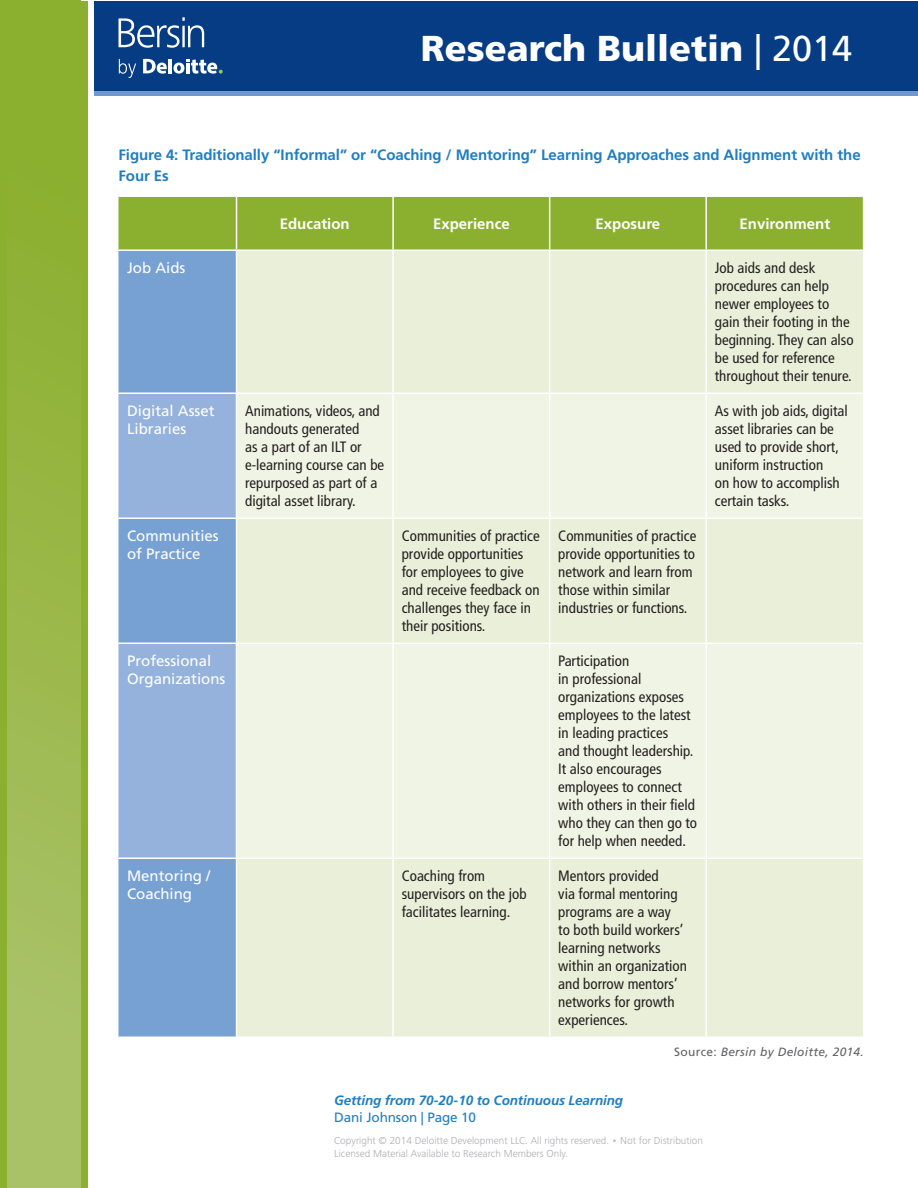
<style>
.page{position:relative;width:918px;height:1188px;background:#fff}
.page>*{position:absolute;margin:0;border:0;box-sizing:border-box;transform-origin:0 0}
.t1{font:900 36px "Frutiger LT Std";color:#fff}
.Figure_Table_text{font:condensed 15px/18px "Frutiger LT Std";color:#231f20}
.Figure_Title{font:700 15px/21px "Frutiger LT Std";letter-spacing:-.005em;color:#1f7ec2}
.Figure_Table_text_Wh{font:15px/18px "Frutiger LT Std";color:#fff}
.Figure_Table_Heading{font:700 15px "Frutiger LT Std";color:#fff}
.t2{font:italic 700 13.5px "Frutiger LT Std";letter-spacing:-.01em;color:#1f7ec2}
.t3{font:13.5px "Frutiger LT Std";letter-spacing:-.01em;color:#1f7ec2}
.Source_credit_line{font:italic 12px "Frutiger LT Std";letter-spacing:.025em;color:#636366}
.t4{font:300 10.5px/13.5px "Frutiger Next Pro";color:#a8a9ad}
.s1{font-weight:400}
.s2{font-style:normal}
</style>
<div class="page">
<div style="left:94px;top:1px;width:824px;height:94px;background:#053c83"></div>
<div style="left:0;top:1px;width:81px;height:1187px;background:linear-gradient(to bottom,#87ac27,#acc46d)"></div>
<div style="left:81px;top:1px;width:7px;height:1187px;background:#8baf2f"></div>
<div style="left:0;top:1px;width:7px;height:1187px;background:#8baf2f"></div>
<hr style="left:94px;top:91px;width:824px;height:4px;background:#6e9ad0">
<svg style="left:118px;top:17px;width:86px;height:31px"></svg>
<svg style="left:119px;top:59px;width:17px;height:19px"></svg>
<hr style="left:168px;top:59px;width:4px;height:14px;background:#fff">
<svg style="left:173px;top:59px;width:50px;height:15px"></svg>
<svg style="left:143px;top:59px;width:24px;height:15px"></svg>
<div style="left:118px;top:197px;width:745px;height:52px;background:#8baf2f"></div>
<div style="left:118px;top:251px;width:118px;height:786px;background:#77a0d3"></div>
<div style="left:237px;top:251px;width:626px;height:786px;background:#e9efd9"></div>
<svg style="left:118px;top:394px;width:118px;height:464px;fill:#95b2dc"></svg>
<svg style="left:237px;top:394px;width:626px;height:464px;fill:#f0f4e4"></svg>
<hr style="left:392px;top:519px;width:2px;height:124px;background:#fff">
<hr style="left:549px;top:519px;width:1px;height:124px;background:#fff">
<hr style="left:705px;top:519px;width:2px;height:124px;background:#fff">
<hr style="left:392px;top:644px;width:2px;height:214px;background:#fff">
<hr style="left:549px;top:644px;width:1px;height:214px;background:#fff">
<hr style="left:705px;top:644px;width:2px;height:214px;background:#fff">
<hr style="left:392px;top:859px;width:2px;height:178px;background:#fff">
<hr style="left:549px;top:859px;width:1px;height:178px;background:#fff">
<hr style="left:705px;top:859px;width:2px;height:178px;background:#fff">
<hr style="left:549px;top:251px;width:1px;height:141px;background:#fff">
<hr style="left:705px;top:251px;width:2px;height:141px;background:#fff">
<hr style="left:549px;top:394px;width:1px;height:124px;background:#fff">
<hr style="left:705px;top:394px;width:2px;height:124px;background:#fff">
<hr style="left:236px;top:197px;width:1px;height:52px;background:#fff">
<hr style="left:392px;top:197px;width:2px;height:52px;background:#fff">
<hr style="left:549px;top:197px;width:1px;height:52px;background:#fff">
<hr style="left:705px;top:197px;width:2px;height:52px;background:#fff">
<hr style="left:392px;top:251px;width:2px;height:141px;background:#fff">
<hr style="left:393px;top:392px;width:157px;height:2px;background:#fff">
<hr style="left:550px;top:392px;width:156px;height:2px;background:#fff">
<hr style="left:706px;top:392px;width:157px;height:2px;background:#fff">
<hr style="left:393px;top:518px;width:157px;height:1px;background:#fff">
<hr style="left:550px;top:518px;width:156px;height:1px;background:#fff">
<hr style="left:706px;top:518px;width:157px;height:1px;background:#fff">
<hr style="left:237px;top:643px;width:156px;height:1px;background:#fff">
<hr style="left:393px;top:643px;width:157px;height:1px;background:#fff">
<hr style="left:550px;top:643px;width:156px;height:1px;background:#fff">
<hr style="left:706px;top:643px;width:157px;height:1px;background:#fff">
<hr style="left:237px;top:858px;width:156px;height:1px;background:#fff">
<hr style="left:393px;top:858px;width:157px;height:1px;background:#fff">
<hr style="left:550px;top:858px;width:156px;height:1px;background:#fff">
<hr style="left:706px;top:858px;width:157px;height:1px;background:#fff">
<hr style="left:118px;top:392px;width:119px;height:2px;background:#fff">
<hr style="left:118px;top:518px;width:119px;height:1px;background:#fff">
<hr style="left:118px;top:643px;width:119px;height:1px;background:#fff">
<hr style="left:118px;top:858px;width:119px;height:1px;background:#fff">
<hr style="left:237px;top:392px;width:156px;height:2px;background:#fff">
<hr style="left:392px;top:394px;width:2px;height:124px;background:#fff">
<hr style="left:237px;top:518px;width:156px;height:1px;background:#fff">
<h1 class="t1" style="left:421px;top:26px;width:433px">Research Bulletin <span class="s1">| 2014</span></h1>
<p class="Figure_Title" style="left:118px;top:144px;width:744px">Figure 4: Traditionally “Informal” or “Coaching / Mentoring” Learning Approaches and Alignment with the<br>Four Es</p>
<p class="Figure_Table_Heading" style="left:280px;top:215px;width:72px">Education</p>
<p class="Figure_Table_Heading" style="left:433px;top:215px;width:78px">Experience</p>
<p class="Figure_Table_Heading" style="left:596px;top:215px;width:66px">Exposure</p>
<p class="Figure_Table_Heading" style="left:740px;top:215px;width:92px">Environment</p>
<p class="Figure_Table_text_Wh" style="left:127px;top:259px;width:60px">Job Aids</p>
<p class="Figure_Table_text" style="left:715px;top:259px;width:140px">Job aids and desk procedures can help newer employees to gain their footing in the beginning. They can also be used for reference throughout their tenure.</p>
<p class="Figure_Table_text_Wh" style="left:127px;top:402px;width:89px">Digital Asset<br>Libraries</p>
<p class="Figure_Table_text" style="left:245px;top:402px;width:141px">Animations, videos, and handouts generated<br>as a part of an ILT or e-learning course can be repurposed as part of a digital asset library.</p>
<p class="Figure_Table_text" style="left:715px;top:402px;width:134px">As with job aids, digital asset libraries can be used to provide short, uniform instruction<br>on how to accomplish certain tasks.</p>
<p class="Figure_Table_text_Wh" style="left:127px;top:527px;width:93px">Communities of Practice</p>
<p class="Figure_Table_text" style="left:402px;top:527px;width:140px">Communities of practice provide opportunities for employees to give and receive feedback on challenges they face in their positions.</p>
<p class="Figure_Table_text" style="left:558px;top:527px;width:140px">Communities of practice provide opportunities to network and learn from those within similar industries or functions.</p>
<p class="Figure_Table_text_Wh" style="left:127px;top:652px;width:100px">Professional<br>Organizations</p>
<p class="Figure_Table_text" style="left:558px;top:652px;width:140px">Participation<br>in professional organizations exposes employees to the latest in leading practices<br>and thought leadership.<br>It also encourages employees to connect with others in their field who they can then go to for help when needed.</p>
<p class="Figure_Table_text_Wh" style="left:127px;top:867px;width:85px">Mentoring /<br>Coaching</p>
<p class="Figure_Table_text" style="left:402px;top:867px;width:126px">Coaching from supervisors on the job facilitates learning.</p>
<p class="Figure_Table_text" style="left:558px;top:867px;width:130px">Mentors provided<br>via formal mentoring programs are a way<br>to both build workers’ learning networks within an organization and borrow mentors’ networks for growth experiences.</p>
<p class="Source_credit_line" style="left:674px;top:1045px;width:191px"><span class="s2">Source:</span> Bersin by Deloitte, 2014.</p>
<p class="t2" style="left:334px;top:1093px;width:291px">Getting from 70-20-10 to Continuous Learning</p>
<p class="t3" style="left:334px;top:1109px;width:143px">Dani Johnson | Page 10</p>
<p class="t4" style="left:334px;top:1133px;width:370px">Copyright © 2014 Deloitte Development LLC. All rights reserved. • Not for Distribution<br>Licensed Material Available to Research Members Only.</p>
</div>
